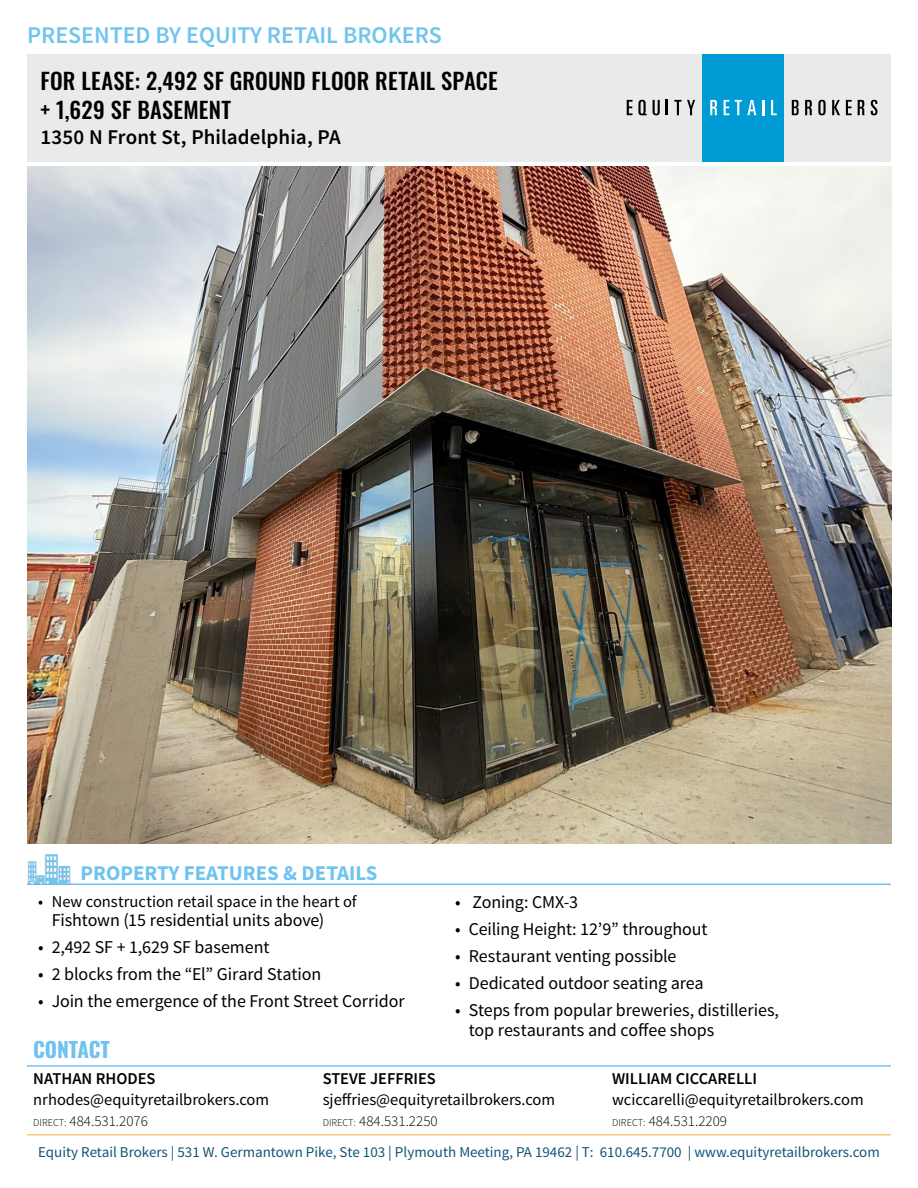
<style>
.page{position:relative;width:918px;height:1188px;background:#fff}
.page>*{position:absolute;margin:0;border:0;box-sizing:border-box;transform-origin:0 0}
.t1{font:600 24px "Source Sans Pro";color:#70c4ee}
.t2{font:500 22.5px/28.8px "Oswald";letter-spacing:.01em;color:#000}
.t3{font:600 21px "Source Sans Pro";letter-spacing:.005em;color:#000}
.t4{font:700 21px "Source Sans Pro";color:#6fc3ee}
.t5{font:700 21px "Oswald";color:#6fc3ee}
.t6{font:18px/19.5px "Source Sans Pro";letter-spacing:-.005em;color:#000}
.t7{font:16.5px "Source Sans Pro";color:#000}
.t8{font:600 16.5px "Source Sans Pro";color:#000}
.t9{font:15px "Source Sans Pro";color:#125479}
.t10{font:300 15px "Source Sans Pro";color:#000}
.s1{font-size:10.5px}
</style>
<div class="page">
<div style="left:27px;top:54px;width:864px;height:108px;background:#e9eaeb"></div>
<svg style="left:666px;top:100px;width:2px;height:15px"></svg>
<div style="left:702px;top:54px;width:81px;height:108px;background:#009ad5"></div>
<svg style="left:627px;top:100px;width:20px;height:15px"></svg>
<svg style="left:653px;top:100px;width:7px;height:15px"></svg>
<svg style="left:674px;top:100px;width:21px;height:15px"></svg>
<svg style="left:710px;top:100px;width:7px;height:15px"></svg>
<svg style="left:724px;top:100px;width:5px;height:15px"></svg>
<svg style="left:735px;top:100px;width:21px;height:15px"></svg>
<svg style="left:762px;top:100px;width:2px;height:15px"></svg>
<svg style="left:771px;top:100px;width:6px;height:15px"></svg>
<svg style="left:792px;top:100px;width:7px;height:15px"></svg>
<svg style="left:805px;top:100px;width:7px;height:15px"></svg>
<svg style="left:818px;top:100px;width:8px;height:15px"></svg>
<svg style="left:832px;top:100px;width:8px;height:15px"></svg>
<svg style="left:846px;top:100px;width:6px;height:15px"></svg>
<svg style="left:858px;top:100px;width:6px;height:15px"></svg>
<svg style="left:871px;top:100px;width:7px;height:15px"></svg>
<img style="left:27px;top:166px;width:864px;height:677px">
<hr style="left:27px;top:1065px;width:864px;height:2px;background:#6fc3ee">
<hr style="left:27px;top:883px;width:864px;height:2px;background:#6fc3ee">
<img style="left:28px;top:854px;width:42px;height:30px">
<hr style="left:27px;top:1134px;width:864px;height:2px;background:#fcc686">
<h1 class="t1" style="left:27px;top:20px;width:416px">PRESENTED BY EQUITY RETAIL BROKERS</h1>
<p class="t2" style="left:40px;top:68px;width:459px">FOR LEASE: 2,492 SF GROUND FLOOR RETAIL SPACE + 1,629 SF BASEMENT</p>
<p class="t3" style="left:40px;top:124px;width:302px">1350 N Front St, Philadelphia, PA</p>
<p class="t4" style="left:80px;top:859px;width:298px">PROPERTY FEATURES &amp; DETAILS</p>
<p class="t7" style="left:38px;top:891px;width:320px">• New construction retail space in the heart of</p>
<p class="t6" style="left:52px;top:911px;width:274px">Fishtown (15 residential units above)</p>
<p class="t6" style="left:38px;top:938px;width:233px">• 2,492 SF + 1,629 SF basement</p>
<p class="t6" style="left:38px;top:965px;width:285px">• 2 blocks from the “El” Girard Station</p>
<p class="t6" style="left:38px;top:992px;width:368px">• Join the emergence of the Front Street Corridor</p>
<p class="t5" style="left:33px;top:1039px;width:78px">CONTACT</p>
<p class="t8" style="left:33px;top:1068px;width:124px">NATHAN RHODES</p>
<p class="t7" style="left:33px;top:1090px;width:237px">nrhodes@equityretailbrokers.com</p>
<p class="t10" style="left:33px;top:1112px;width:116px"><span class="s1">DIRECT:</span> 484.531.2076</p>
<p class="t6" style="left:455px;top:893px;width:124px">• Zoning: CMX-3</p>
<p class="t6" style="left:455px;top:920px;width:254px">• Ceiling Height: 12’9” throughout</p>
<p class="t6" style="left:455px;top:947px;width:223px">• Restaurant venting possible</p>
<p class="t6" style="left:455px;top:974px;width:250px">• Dedicated outdoor seating area</p>
<p class="t6" style="left:469px;top:1001px;width:312px;text-indent:-14px">• Steps from popular breweries, distilleries, top restaurants and coffee shops</p>
<p class="t8" style="left:323px;top:1068px;width:115px">STEVE JEFFRIES</p>
<p class="t7" style="left:323px;top:1090px;width:234px">sjeffries@equityretailbrokers.com</p>
<p class="t10" style="left:323px;top:1112px;width:116px"><span class="s1">DIRECT:</span> 484.531.2250</p>
<p class="t8" style="left:612px;top:1068px;width:146px">WILLIAM CICCARELLI</p>
<p class="t7" style="left:612px;top:1090px;width:253px">wciccarelli@equityretailbrokers.com</p>
<p class="t10" style="left:612px;top:1112px;width:116px"><span class="s1">DIRECT:</span> 484.531.2209</p>
<p class="t9" style="left:38px;top:1142px;width:843px">Equity Retail Brokers | 531 W. Germantown Pike, Ste 103 | Plymouth Meeting, PA 19462 | T: 610.645.7700 | www.equityretailbrokers.com</p>
</div>
